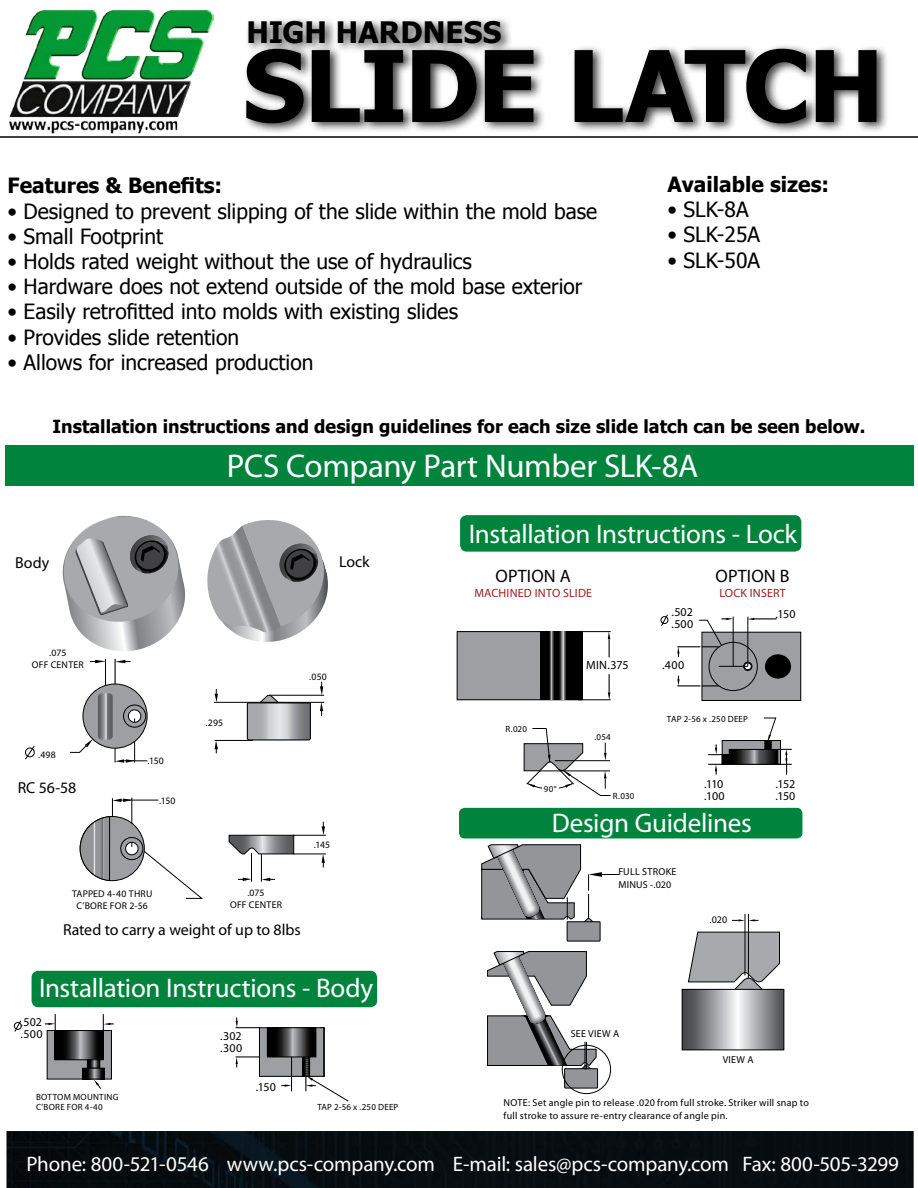
<style>
.page{position:relative;width:918px;height:1188px;background:#fff}
.page>*{position:absolute;margin:0;border:0;box-sizing:border-box;transform-origin:0 0}
.t1{font:700 98.85px "Tahoma";letter-spacing:-.015em;color:#000}
.t2{font:33px "Myriad Pro";letter-spacing:-.015em;color:#fff}
.t3{font:700 29.55px "Tahoma";color:#000}
.t4{font:27px "Myriad Pro";letter-spacing:-.01em;color:#fff}
.t5{font:21px "Tahoma";color:#000}
.t6{font:21px "Myriad Pro";letter-spacing:-.005em;color:#fff}
.t7{font:700 21px "Tahoma";color:#000}
.t8{font:700 18px "Tahoma";color:#000}
.t9{font:18px "Myriad Pro";letter-spacing:.01em;color:#000}
.t10{font:15.9px "Myriad Pro";letter-spacing:-.005em;color:#000}
.t11{font:12px/12px "Myriad Pro";letter-spacing:.01em;color:#000}
.t12{font:12px "Myriad Pro";letter-spacing:.015em;color:#9d1d20}
.t13{font:10.05px/12.6px "Myriad Pro";letter-spacing:.02em;color:#000}
.t14{font:9.75px/12.1px "Myriad Pro";letter-spacing:.015em;color:#000;text-align:center}
.t15{font:9px/10.5px "Myriad Pro";letter-spacing:.025em;color:#000}
</style>
<div class="page">
<div style="left:5px;top:445px;width:909px;height:41px;background:#00843d"></div>
<hr style="left:0;top:136px;width:918px;height:2px;background:#000">
<hr style="left:115px;top:716px;width:1px;height:47px;background:#000">
<hr style="left:134px;top:716px;width:1px;height:47px;background:#000">
<svg style="left:25px;top:746px;width:10px;height:13px"></svg>
<svg style="left:115px;top:759px;width:32px;height:4px"></svg>
<svg style="left:80px;top:816px;width:64px;height:65px"></svg>
<svg style="left:121px;top:837px;width:22px;height:23px"></svg>
<div style="left:121px;top:837px;width:22px;height:23px;border:1px solid #000;border-radius:50%"></div>
<div style="left:126px;top:842px;width:12px;height:13px;background:#fff;border-radius:50%"></div>
<div style="left:125px;top:842px;width:13px;height:13px;border:1px solid #000;border-radius:50%"></div>
<hr style="left:121px;top:800px;width:37px;height:1px;background:#000">
<svg style="left:79px;top:798px;width:54px;height:83px"></svg>
<svg style="left:144px;top:851px;width:59px;height:48px"></svg>
<div style="left:459px;top:808px;width:343px;height:30px;background:#00843d;border-radius:6px"></div>
<div style="left:562px;top:1045px;width:49px;height:49px;border:1px solid #000;border-radius:50%"></div>
<svg style="left:487px;top:951px;width:111px;height:137px"></svg>
<svg style="left:482px;top:845px;width:136px;height:96px"></svg>
<div style="left:460px;top:515px;width:341px;height:37px;background:#00843d;border-radius:7px"></div>
<div style="left:32px;top:971px;width:345px;height:36px;background:#00843d;border-radius:7px"></div>
<div style="left:47px;top:1031px;width:64px;height:48px;background:#9d9fa2"></div>
<div style="left:47px;top:1030px;width:65px;height:49px;border:1px solid #000"></div>
<svg style="left:57px;top:1032px;width:44px;height:26px"></svg>
<div style="left:55px;top:1030px;width:48px;height:30px;border:1px solid #000"></div>
<svg style="left:89px;top:1062px;width:9px;height:4px"></svg>
<div style="left:87px;top:1060px;width:13px;height:8px;border:1px solid #000"></div>
<svg style="left:85px;top:1070px;width:17px;height:7px"></svg>
<div style="left:83px;top:1068px;width:21px;height:11px;border:1px solid #000"></div>
<div style="left:14px;top:1022px;width:8px;height:8px;border:1px solid #000;border-radius:50%"></div>
<svg style="left:14px;top:1020px;width:7px;height:12px"></svg>
<svg style="left:94px;top:1080px;width:7px;height:9px"></svg>
<svg style="left:45px;top:1014px;width:11px;height:18px"></svg>
<svg style="left:103px;top:1014px;width:11px;height:18px"></svg>
<div style="left:259px;top:1028px;width:65px;height:48px;background:#9d9fa2"></div>
<div style="left:259px;top:1028px;width:65px;height:48px;border:1px solid #000"></div>
<div style="left:303px;top:1057px;width:7px;height:19px;border:1px solid #000"></div>
<svg style="left:269px;top:1030px;width:45px;height:25px"></svg>
<div style="left:267px;top:1028px;width:49px;height:29px;border:1px solid #000"></div>
<svg style="left:281px;top:1084px;width:10px;height:3px"></svg>
<svg style="left:236px;top:1018px;width:23px;height:10px"></svg>
<svg style="left:236px;top:1057px;width:23px;height:10px"></svg>
<hr style="left:291px;top:1057px;width:1px;height:34px;background:#000">
<svg style="left:302px;top:1058px;width:47px;height:44px"></svg>
<div style="left:457px;top:632px;width:125px;height:68px;background:#9d9fa2"></div>
<div style="left:457px;top:631px;width:125px;height:69px;border:1px solid #000"></div>
<svg style="left:541px;top:632px;width:41px;height:68px"></svg>
<hr style="left:578px;top:631px;width:33px;height:1px;background:#000">
<hr style="left:578px;top:700px;width:33px;height:1px;background:#000">
<svg style="left:608px;top:674px;width:2px;height:26px"></svg>
<svg style="left:608px;top:631px;width:2px;height:26px"></svg>
<div style="left:702px;top:632px;width:99px;height:68px;background:#9d9fa2"></div>
<div style="left:702px;top:632px;width:99px;height:69px;border:1px solid #000"></div>
<div style="left:765px;top:654px;width:26px;height:25px;background:#000;border-radius:50%"></div>
<div style="left:744px;top:663px;width:7px;height:7px;background:#fff;border-radius:50%"></div>
<div style="left:744px;top:663px;width:7px;height:7px;border:1px solid #000;border-radius:50%"></div>
<div style="left:744px;top:662px;width:8px;height:9px;border:1px solid #000;border-radius:50%"></div>
<div style="left:709px;top:642px;width:48px;height:49px;border:1px solid #000;border-radius:50%"></div>
<svg style="left:661px;top:614px;width:7px;height:12px"></svg>
<svg style="left:747px;top:618px;width:30px;height:2px"></svg>
<hr style="left:733px;top:617px;width:1px;height:49px;background:#000">
<hr style="left:748px;top:617px;width:1px;height:49px;background:#000">
<svg style="left:677px;top:676px;width:42px;height:11px"></svg>
<svg style="left:719px;top:663px;width:32px;height:4px"></svg>
<svg style="left:677px;top:618px;width:56px;height:39px"></svg>
<svg style="left:708px;top:718px;width:84px;height:57px"></svg>
<svg style="left:524px;top:728px;width:87px;height:68px"></svg>
<div style="left:542px;top:785px;width:16px;height:8px;background:#fff"></div>
<hr style="left:748px;top:914px;width:1px;height:67px;background:#000">
<svg style="left:688px;top:932px;width:92px;height:57px"></svg>
<hr style="left:745px;top:914px;width:1px;height:61px;background:#000">
<svg style="left:732px;top:919px;width:27px;height:2px"></svg>
<svg style="left:684px;top:991px;width:98px;height:57px"></svg>
<div style="left:682px;top:989px;width:102px;height:61px;border:1px solid #000"></div>
<svg style="left:62px;top:515px;width:266px;height:238px"></svg>
<svg style="left:322px;top:822px;width:3px;height:13px"></svg>
<svg style="left:322px;top:855px;width:3px;height:13px"></svg>
<svg style="left:229px;top:835px;width:65px;height:47px"></svg>
<hr style="left:293px;top:854px;width:33px;height:1px;background:#000">
<hr style="left:293px;top:835px;width:33px;height:1px;background:#000">
<div style="left:242px;top:16px;width:647px;height:119px;background:#000;opacity:.75"></div>
<img style="left:9px;top:10px;width:204px;height:124px">
<img style="left:6px;top:1131px;width:908px;height:57px">
<h3 class="t3" style="left:246px;top:12px;width:257px">HIGH HARDNESS</h3>
<h1 class="t1" style="left:243px;top:17px;width:643px">SLIDE LATCH</h1>
<p class="t7" style="left:8px;top:171px;width:216px">Features &amp; Benefits:</p>
<p class="t5" style="left:8px;top:197px;width:591px">• Designed to prevent slipping of the slide within the mold base</p>
<p class="t5" style="left:8px;top:222px;width:157px">• Small Footprint</p>
<p class="t5" style="left:8px;top:247px;width:466px">• Holds rated weight without the use of hydraulics</p>
<p class="t5" style="left:8px;top:272px;width:577px">• Hardware does not extend outside of the mold base exterior</p>
<p class="t5" style="left:8px;top:298px;width:452px">• Easily retrofitted into molds with existing slides</p>
<p class="t5" style="left:8px;top:323px;width:233px">• Provides slide retention</p>
<p class="t5" style="left:8px;top:348px;width:308px">• Allows for increased production</p>
<p class="t7" style="left:667px;top:170px;width:163px">Available sizes:</p>
<p class="t5" style="left:667px;top:196px;width:83px">• SLK-8A</p>
<p class="t5" style="left:667px;top:221px;width:94px">• SLK-25A</p>
<p class="t5" style="left:667px;top:246px;width:94px">• SLK-50A</p>
<p class="t8" style="left:53px;top:414px;width:815px">Installation instructions and design guidelines for each size slide latch can be seen below.</p>
<h2 class="t2" style="left:227px;top:446px;width:473px">PCS Company Part Number SLK-8A</h2>
<p class="t10" style="left:15px;top:552px;width:35px">Body</p>
<p class="t10" style="left:339px;top:552px;width:32px">Lock</p>
<p class="t14" style="left:32px;top:647px;width:53px">.075<br>OFF CENTER</p>
<p class="t14" style="left:38px;top:748px;width:19px">.498</p>
<p class="t10" style="left:18px;top:778px;width:60px">RC 56-58</p>
<p class="t14" style="left:147px;top:755px;width:18px">.150</p>
<p class="t14" style="left:159px;top:794px;width:18px">.150</p>
<p class="t14" style="left:205px;top:716px;width:19px">.295</p>
<p class="t14" style="left:309px;top:670px;width:19px">.050</p>
<p class="t14" style="left:314px;top:839px;width:18px">.145</p>
<p class="t14" style="left:72px;top:887px;width:82px">TAPPED 4-40 THRU<br>C’BORE FOR 2-56</p>
<p class="t14" style="left:230px;top:886px;width:53px">.075<br>OFF CENTER</p>
<p class="t10" style="left:63px;top:919px;width:239px">Rated to carry a weight of up to 8lbs</p>
<p class="t4" style="left:39px;top:971px;width:336px">Installation Instructions - Body</p>
<p class="t11" style="left:21px;top:1015px;width:23px">.502 .500</p>
<p class="t15" style="left:36px;top:1091px;width:84px">BOTTOM MOUNTING<br>C’BORE FOR 4-40</p>
<p class="t11" style="left:220px;top:1030px;width:24px">.302 .300</p>
<p class="t11" style="left:256px;top:1081px;width:21px">.150</p>
<p class="t15" style="left:317px;top:1102px;width:83px">TAP 2-56 x .250 DEEP</p>
<p class="t4" style="left:469px;top:518px;width:330px">Installation Instructions - Lock</p>
<p class="t9" style="left:496px;top:565px;width:77px">OPTION A</p>
<p class="t12" style="left:474px;top:585px;width:119px">MACHINED INTO SLIDE</p>
<p class="t15" style="left:506px;top:723px;width:23px">R.020</p>
<p class="t15" style="left:544px;top:784px;width:14px">90°</p>
<p class="t11" style="left:586px;top:659px;width:44px">MIN.375</p>
<p class="t15" style="left:595px;top:732px;width:18px">.054</p>
<p class="t15" style="left:613px;top:790px;width:23px">R.030</p>
<p class="t11" style="left:671px;top:606px;width:23px">.502 .500</p>
<p class="t11" style="left:662px;top:659px;width:23px">.400</p>
<p class="t9" style="left:716px;top:565px;width:76px">OPTION B</p>
<p class="t12" style="left:719px;top:585px;width:68px">LOCK INSERT</p>
<p class="t11" style="left:776px;top:608px;width:21px">.150</p>
<p class="t15" style="left:667px;top:713px;width:83px">TAP 2-56 x .250 DEEP</p>
<p class="t11" style="left:704px;top:778px;width:22px">.110 .100</p>
<p class="t11" style="left:775px;top:778px;width:21px">.152 .150</p>
<p class="t4" style="left:552px;top:806px;width:201px">Design Guidelines</p>
<p class="t13" style="left:618px;top:865px;width:60px">FULL STROKE<br>MINUS -.020</p>
<p class="t13" style="left:709px;top:914px;width:19px">.020</p>
<p class="t13" style="left:571px;top:1027px;width:50px">SEE VIEW A</p>
<p class="t13" style="left:723px;top:1053px;width:32px">VIEW A</p>
<p class="t13" style="left:504px;top:1096px;width:307px">NOTE: Set angle pin to release .020 from full stroke. Striker will snap to full stroke to assure re-entry clearance of angle pin.</p>
<p class="t6" style="left:27px;top:1151px;width:874px">Phone: 800-521-0546 www.pcs-company.com E-mail: sales@pcs-company.com Fax: 800-505-3299</p>
</div>
